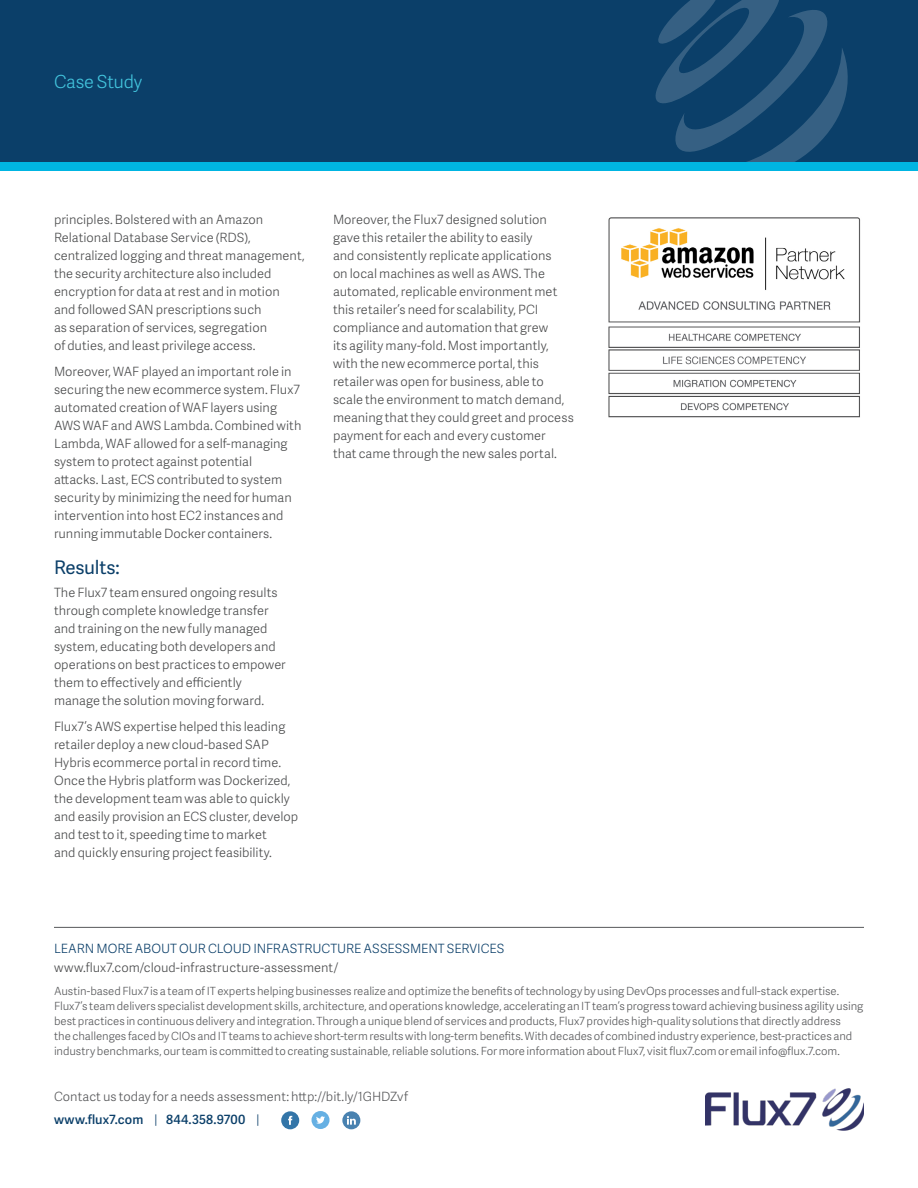
<style>
.page{position:relative;width:918px;height:1188px;background:#fff}
.page>*{position:absolute;margin:0;border:0;box-sizing:border-box;transform-origin:0 0}
.subhead{font:18.75px "Adelle Sans";letter-spacing:-.01em;color:#0b3f69}
.product_title{font:300 18px "Adelle Sans";letter-spacing:-.01em;color:#42c3dc}
.body_large{font:300 12.75px/18px "Adelle Sans";color:#4b4c4d}
.body_large-2{font:300 12.75px "Adelle Sans";letter-spacing:.005em;color:#57585a}
.body_large-3{font:300 12.75px "Adelle Sans";color:#0b3f69}
.body_large-4{font:600 12.75px "Adelle Sans";letter-spacing:.01em;color:#0b3f69}
.body_large-5{font:300 11.25px/15px "Adelle Sans";letter-spacing:-.005em;color:#57585a}
.s1{font-weight:300}
</style>
<div class="page">
<div style="left:0;top:0;width:918px;height:162px;background:#0b3f69"></div>
<svg style="left:655px;top:0;width:193px;height:162px"></svg>
<div style="left:210px;top:162px;width:93px;height:9px;background:#00b5e2"></div>
<div style="left:7px;top:162px;width:62px;height:9px;background:#00b5e2"></div>
<div style="left:0;top:162px;width:21px;height:9px;background:#00b5e2"></div>
<div style="left:63px;top:162px;width:16px;height:9px;background:#00b5e2"></div>
<div style="left:275px;top:162px;width:93px;height:9px;background:#00b5e2"></div>
<div style="left:387px;top:162px;width:94px;height:9px;background:#00b5e2"></div>
<div style="left:539px;top:162px;width:93px;height:9px;background:#00b5e2"></div>
<div style="left:838px;top:162px;width:80px;height:9px;background:#00b5e2"></div>
<div style="left:759px;top:162px;width:93px;height:9px;background:#00b5e2"></div>
<div style="left:609px;top:162px;width:74px;height:9px;background:#00b5e2"></div>
<div style="left:79px;top:162px;width:20px;height:9px;background:#00b5e2"></div>
<div style="left:683px;top:162px;width:62px;height:9px;background:#00b5e2"></div>
<div style="left:98px;top:162px;width:115px;height:9px;background:#00b5e2"></div>
<div style="left:473px;top:162px;width:43px;height:9px;background:#00b5e2"></div>
<div style="left:356px;top:162px;width:94px;height:9px;background:#00b5e2"></div>
<div style="left:743px;top:162px;width:18px;height:9px;background:#00b5e2"></div>
<div style="left:516px;top:162px;width:25px;height:9px;background:#00b5e2"></div>
<hr style="left:54px;top:927px;width:810px;height:1px;background:#57585a">
<img style="left:705px;top:1089px;width:159px;height:42px">
<svg style="left:281px;top:1111px;width:18px;height:18px"></svg>
<svg style="left:312px;top:1111px;width:18px;height:18px"></svg>
<svg style="left:342px;top:1111px;width:18px;height:18px"></svg>
<img style="left:608px;top:217px;width:253px;height:201px">
<p class="product_title" style="left:54px;top:69px;width:90px">Case Study</p>
<p class="body_large" style="left:54px;top:210px;width:252px">principles. Bolstered with an Amazon Relational Database Service (RDS), centralized logging and threat management, the security architecture also included encryption for data at rest and in motion<br>and followed SAN prescriptions such<br>as separation of services, segregation<br>of duties, and least privilege access.</p>
<p class="body_large" style="left:54px;top:362px;width:249px">Moreover, WAF played an important role in securing the new ecommerce system. Flux7 automated creation of WAF layers using AWS WAF and AWS Lambda. Combined with Lambda, WAF allowed for a self-managing system to protect against potential<br>attacks. Last, ECS contributed to system security by minimizing the need for human intervention into host EC2 instances and running immutable Docker containers.</p>
<p class="subhead" style="left:54px;top:554px;width:67px">Results:</p>
<p class="body_large" style="left:54px;top:583px;width:233px">The Flux7 team ensured ongoing results through complete knowledge transfer and training on the new fully managed system, educating both developers and operations on best practices to empower them to effectively and efficiently manage the solution moving forward.</p>
<p class="body_large" style="left:54px;top:717px;width:246px">Flux7’s AWS expertise helped this leading retailer deploy a new cloud-based SAP Hybris ecommerce portal in record time.<br>Once the Hybris platform was Dockerized, the development team was able to quickly and easily provision an ECS cluster, develop and test to it, speeding time to market<br>and quickly ensuring project feasibility.</p>
<p class="body_large" style="left:333px;top:210px;width:242px">Moreover, the Flux7 designed solution gave this retailer the ability to easily<br>and consistently replicate applications<br>on local machines as well as AWS. The automated, replicable environment met this retailer’s need for scalability, PCI compliance and automation that grew<br>its agility many-fold. Most importantly, with the new ecommerce portal, this retailer was open for business, able to scale the environment to match demand, meaning that they could greet and process payment for each and every customer<br>that came through the new sales portal.</p>
<p class="body_large-3" style="left:54px;top:939px;width:452px">LEARN MORE ABOUT OUR CLOUD INFRASTRUCTURE ASSESSMENT SERVICES</p>
<p class="body_large" style="left:54px;top:958px;width:286px">www.flux7.com/cloud-infrastructure-assessment/</p>
<p class="body_large-5" style="left:54px;top:983px;width:811px">Austin-based Flux7 is a team of IT experts helping businesses realize and optimize the benefits of technology by using DevOps processes and full-stack expertise.<br>Flux7’s team delivers specialist development skills, architecture, and operations knowledge, accelerating an IT team’s progress toward achieving business agility using best practices in continuous delivery and integration. Through a unique blend of services and products, Flux7 provides high-quality solutions that directly address<br>the challenges faced by CIOs and IT teams to achieve short-term results with long-term benefits. With decades of combined industry experience, best-practices and industry benchmarks, our team is committed to creating sustainable, reliable solutions. For more information about Flux7, visit flux7.com or email info@flux.7.com.</p>
<p class="body_large-2" style="left:54px;top:1087px;width:356px">Contact us today for a needs assessment: http://bit.ly/1GHDZvf</p>
<p class="body_large-4" style="left:54px;top:1110px;width:207px">www.flux7.com <span class="s1">|</span> 844.358.9700 <span class="s1">|</span></p>
</div>
